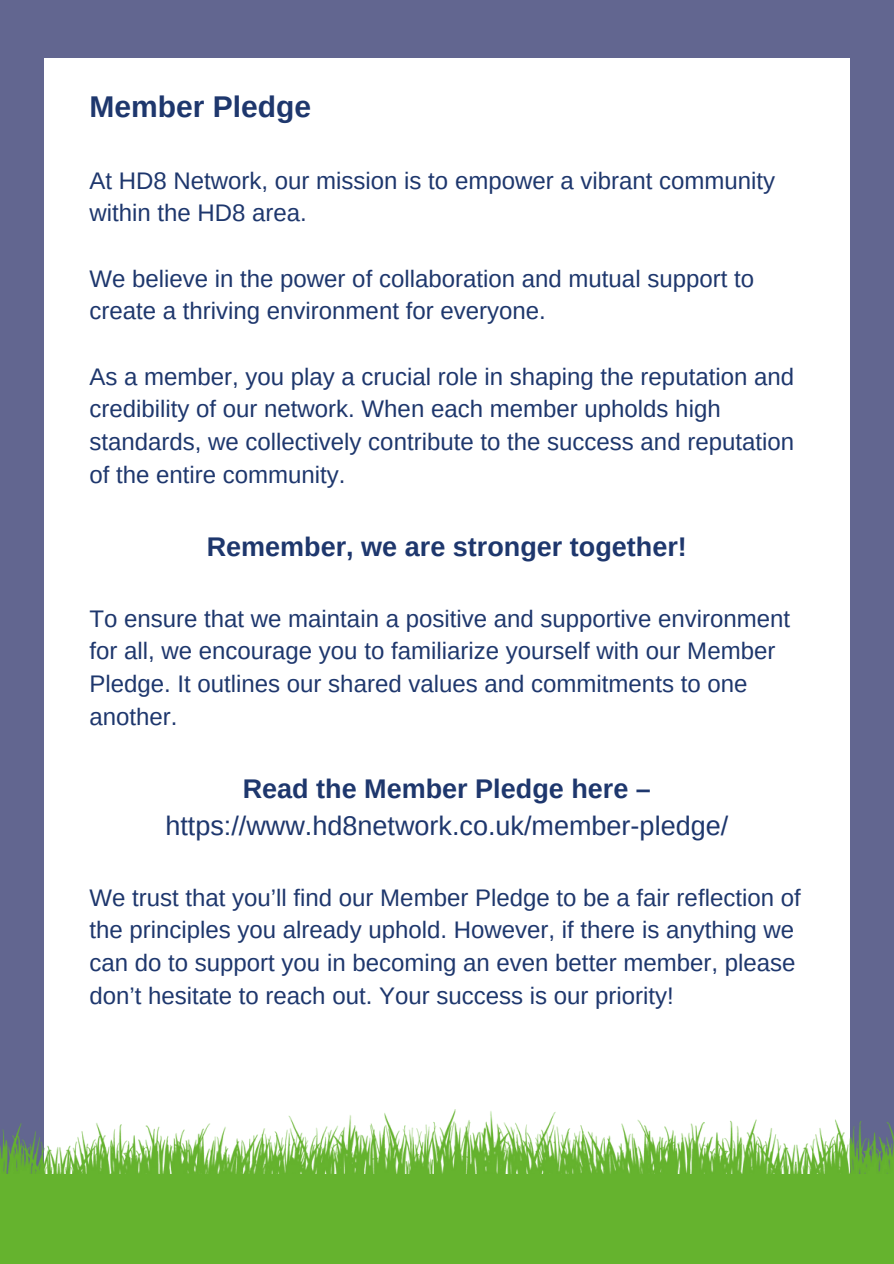
<style>
.page{position:relative;width:894px;height:1264px;background:#fff}
.page>*{position:absolute;margin:0;border:0;box-sizing:border-box;transform-origin:0 0}
.t1{font:700 30px "Arimo";color:#1e376d}
.t2{font:27px/37.2px "Arimo";color:#1e376d;text-align:center}
.t3{font:700 27px "Arimo";color:#1e376d}
.t4{font:24px/32.7px "Arimo";color:#1e376d}
.s1{font-weight:700}
</style>
<div class="page">
<div style="left:0;top:0;width:893px;height:1263px;background:#626690"></div>
<div style="left:44px;top:59px;width:805px;height:1128px;background:#fff"></div>
<img style="left:0;top:1109px;width:893px;height:65px">
<div style="left:0;top:1174px;width:893px;height:89px;background:#65b32e"></div>
<p class="t1" style="left:89px;top:90px;width:223px">Member Pledge</p>
<p class="t4" style="left:89px;top:164px;width:687px">At HD8 Network, our mission is to empower a vibrant community within the HD8 area.</p>
<p class="t4" style="left:89px;top:262px;width:666px">We believe in the power of collaboration and mutual support to create a thriving environment for everyone.</p>
<h1 class="t4" style="left:89px;top:360px;width:706px">As a member, you play a crucial role in shaping the reputation and credibility of our network. When each member upholds high standards, we collectively contribute to the success and reputation of the entire community.</h1>
<p class="t3" style="left:207px;top:531px;width:481px">Remember, we are stronger together!</p>
<h2 class="t4" style="left:89px;top:602px;width:702px">To ensure that we maintain a positive and supportive environment for all, we encourage you to familiarize yourself with our Member Pledge. It outlines our shared values and commitments to one another.</h2>
<p class="t2" style="left:165px;top:769px;width:564px"><span class="s1">Read the Member Pledge here – </span>https://www.hd8network.co.uk/member-pledge/</p>
<p class="t4" style="left:89px;top:881px;width:712px">We trust that you’ll find our Member Pledge to be a fair reflection of the principles you already uphold. However, if there is anything we can do to support you in becoming an even better member, please don’t hesitate to reach out. Your success is our priority!</p>
</div>
